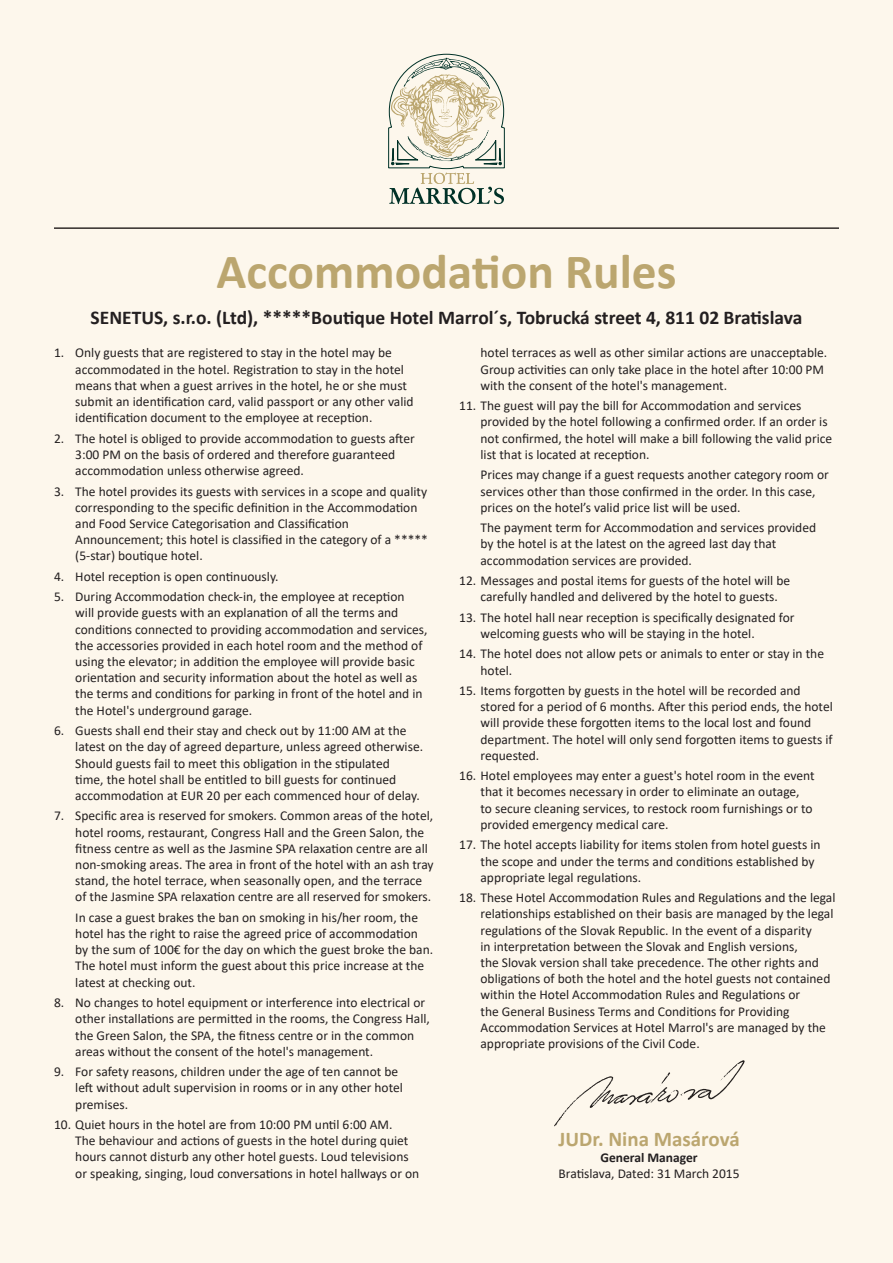
<style>
.page{position:relative;width:893px;height:1263px;background:#fdf7ec}
.page>*{position:absolute;margin:0;border:0;box-sizing:border-box;transform-origin:0 0}
.t1{font:700 49.5px "Calibri";color:#bba66f}
.t2{font:700 21px "Calibri";color:#bba66f}
.t3{font:700 19.5px "Calibri";color:#231f20}
.t4{font:13.5px/16.2px "Calibri";color:#231f20}
.t5{font:700 13.5px "Calibri";color:#231f20}
</style>
<div class="page">
<svg style="left:388px;top:54px;width:117px;height:150px"></svg>
<hr style="left:54px;top:227px;width:785px;height:2px;background:#060101">
<img style="left:554px;top:1060px;width:191px;height:67px">
<h1 class="t1" style="left:216px;top:237px;width:462px">Accommodation Rules</h1>
<h3 class="t3" style="left:91px;top:304px;width:713px">SENETUS, s.r.o. (Ltd), *****Boutique Hotel Marrol´s, Tobrucká street 4, 811 02 Bratislava</h3>
<p class="t4" style="left:75px;top:344px;width:340px;text-indent:-21px">1. Only guests that are registered to stay in the hotel may be accommodated in the hotel. Registration to stay in the hotel means that when a guest arrives in the hotel, he or she must submit an identification card, valid passport or any other valid identification document to the employee at reception.</p>
<p class="t4" style="left:75px;top:430px;width:341px;text-indent:-21px">2. The hotel is obliged to provide accommodation to guests after<br>3:00 PM on the basis of ordered and therefore guaranteed accommodation unless otherwise agreed.</p>
<p class="t4" style="left:75px;top:483px;width:354px;text-indent:-21px">3. The hotel provides its guests with services in a scope and quality corresponding to the specific definition in the Accommodation and Food Service Categorisation and Classification Announcement; this hotel is classified in the category of a ***** (5-star) boutique hotel.</p>
<p class="t4" style="left:54px;top:568px;width:226px">4. Hotel reception is open continuously.</p>
<p class="t4" style="left:75px;top:588px;width:354px;text-indent:-21px">5. During Accommodation check-in, the employee at reception<br>will provide guests with an explanation of all the terms and conditions connected to providing accommodation and services, the accessories provided in each hotel room and the method of using the elevator; in addition the employee will provide basic orientation and security information about the hotel as well as the terms and conditions for parking in front of the hotel and in the Hotel's underground garage.</p>
<p class="t4" style="left:75px;top:722px;width:349px;text-indent:-21px">6. Guests shall end their stay and check out by 11:00 AM at the latest on the day of agreed departure, unless agreed otherwise.<br>Should guests fail to meet this obligation in the stipulated<br>time, the hotel shall be entitled to bill guests for continued accommodation at EUR 20 per each commenced hour of delay.</p>
<p class="t4" style="left:75px;top:807px;width:360px;text-indent:-21px">7. Specific area is reserved for smokers. Common areas of the hotel, hotel rooms, restaurant, Congress Hall and the Green Salon, the fitness centre as well as the Jasmine SPA relaxation centre are all non-smoking areas. The area in front of the hotel with an ash tray stand, the hotel terrace, when seasonally open, and the terrace of the Jasmine SPA relaxation centre are all reserved for smokers.</p>
<p class="t4" style="left:75px;top:909px;width:359px">In case a guest brakes the ban on smoking in his/her room, the hotel has the right to raise the agreed price of accommodation by the sum of 100€ for the day on which the guest broke the ban.<br>The hotel must inform the guest about this price increase at the latest at checking out.</p>
<p class="t4" style="left:75px;top:994px;width:356px;text-indent:-21px">8. No changes to hotel equipment or interference into electrical or other installations are permitted in the rooms, the Congress Hall, the Green Salon, the SPA, the fitness centre or in the common areas without the consent of the hotel's management.</p>
<p class="t4" style="left:75px;top:1063px;width:329px;text-indent:-21px">9. For safety reasons, children under the age of ten cannot be left without adult supervision in rooms or in any other hotel premises.</p>
<p class="t4" style="left:75px;top:1116px;width:346px;text-indent:-21px">10. Quiet hours in the hotel are from 10:00 PM until 6:00 AM.<br>The behaviour and actions of guests in the hotel during quiet hours cannot disturb any other hotel guests. Loud televisions or speaking, singing, loud conversations in hotel hallways or on</p>
<p class="t4" style="left:480px;top:344px;width:348px">hotel terraces as well as other similar actions are unacceptable.<br>Group activities can only take place in the hotel after 10:00 PM with the consent of the hotel's management.</p>
<p class="t4" style="left:480px;top:397px;width:353px;text-indent:-21px">11. The guest will pay the bill for Accommodation and services provided by the hotel following a confirmed order. If an order is not confirmed, the hotel will make a bill following the valid price list that is located at reception.</p>
<p class="t4" style="left:480px;top:466px;width:350px">Prices may change if a guest requests another category room or services other than those confirmed in the order. In this case, prices on the hotel’s valid price list will be used.</p>
<p class="t4" style="left:480px;top:519px;width:337px">The payment term for Accommodation and services provided by the hotel is at the latest on the agreed last day that accommodation services are provided.</p>
<p class="t4" style="left:480px;top:572px;width:311px;text-indent:-21px">12. Messages and postal items for guests of the hotel will be carefully handled and delivered by the hotel to guests.</p>
<p class="t4" style="left:480px;top:609px;width:315px;text-indent:-21px">13. The hotel hall near reception is specifically designated for welcoming guests who will be staying in the hotel.</p>
<p class="t4" style="left:480px;top:645px;width:345px;text-indent:-21px">14. The hotel does not allow pets or animals to enter or stay in the hotel.</p>
<p class="t4" style="left:480px;top:682px;width:354px;text-indent:-21px">15. Items forgotten by guests in the hotel will be recorded and stored for a period of 6 months. After this period ends, the hotel will provide these forgotten items to the local lost and found department. The hotel will only send forgotten items to guests if requested.</p>
<p class="t4" style="left:480px;top:767px;width:336px;text-indent:-21px">16. Hotel employees may enter a guest's hotel room in the event that it becomes necessary in order to eliminate an outage,<br>to secure cleaning services, to restock room furnishings or to provided emergency medical care.</p>
<p class="t4" style="left:480px;top:836px;width:342px;text-indent:-21px">17. The hotel accepts liability for items stolen from hotel guests in the scope and under the terms and conditions established by appropriate legal regulations.</p>
<p class="t4" style="left:480px;top:889px;width:356px;text-indent:-21px">18. These Hotel Accommodation Rules and Regulations and the legal relationships established on their basis are managed by the legal regulations of the Slovak Republic. In the event of a disparity<br>in interpretation between the Slovak and English versions,<br>the Slovak version shall take precedence. The other rights and obligations of both the hotel and the hotel guests not contained within the Hotel Accommodation Rules and Regulations or<br>the General Business Terms and Conditions for Providing Accommodation Services at Hotel Marrol's are managed by the appropriate provisions of the Civil Code.</p>
<h2 class="t2" style="left:558px;top:1124px;width:183px">JUDr. Nina Masárová</h2>
<p class="t5" style="left:600px;top:1148px;width:99px">General Manager</p>
<p class="t4" style="left:559px;top:1165px;width:183px">Bratislava, Dated: 31 March 2015</p>
</div>
